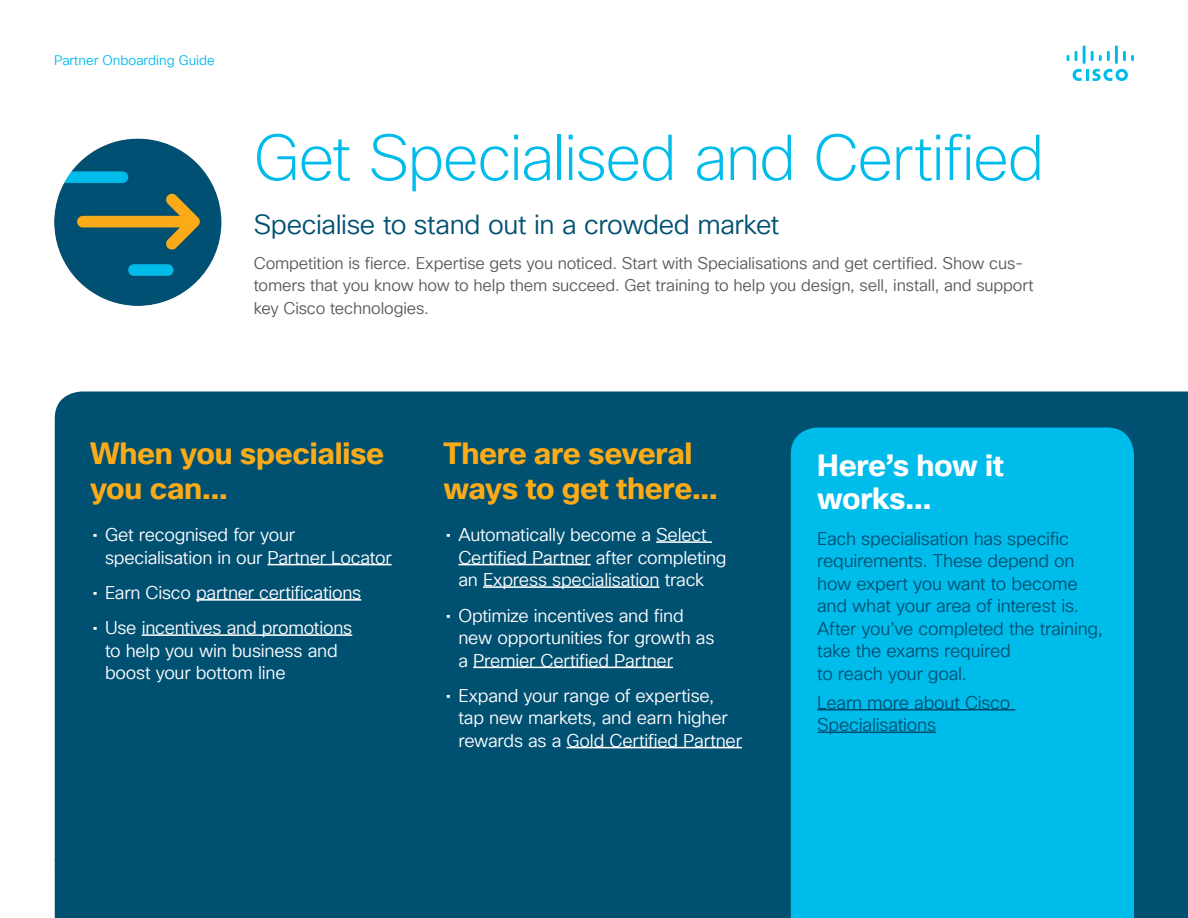
<style>
.page{position:relative;width:1188px;height:918px;background:#fff}
.page>*{position:absolute;margin:0;border:0;box-sizing:border-box;transform-origin:0 0}
.t1{font:200 63px "Cisco Sans TT";letter-spacing:-.025em;color:#00bceb}
.t2{font:700 30px/34.5px "Cisco Sans TT";letter-spacing:-.01em;color:#fbab18}
.t3{font:700 30px/33px "Cisco Sans TT";letter-spacing:-.01em;color:#fff}
.t4{font:27px "Cisco Sans TT Light";letter-spacing:-.015em;color:#005072}
.t5{font:18px/22.5px "Cisco Sans TT Light";letter-spacing:-.015em;color:#fff}
.t6{font:18px/22.5px "Cisco Sans TT Light";letter-spacing:-.015em;color:#005072}
.t7{font:16.5px/22.5px "Cisco Sans TT Light";letter-spacing:-.01em;color:#58595b}
.t8{font:13.5px "Cisco Sans TT Light";color:#00bceb}
.s1{font-family:"Cisco Sans TT"}
</style>
<div class="page">
<svg style="left:1073px;top:69px;width:55px;height:12px"></svg>
<svg style="left:1067px;top:55px;width:2px;height:6px"></svg>
<svg style="left:1075px;top:51px;width:3px;height:10px"></svg>
<hr style="left:1083px;top:45px;width:3px;height:19px;background:#00bceb">
<svg style="left:1091px;top:51px;width:19px;height:10px"></svg>
<hr style="left:1115px;top:45px;width:3px;height:19px;background:#00bceb">
<svg style="left:1123px;top:51px;width:11px;height:10px"></svg>
<div style="left:55px;top:392px;width:1133px;height:526px;background:#005072"></div>
<div style="left:791px;top:428px;width:343px;height:490px;background:#00bceb"></div>
<img style="left:54px;top:139px;width:167px;height:167px;border-radius:84px">
<hr style="left:268px;top:564px;width:124px;height:1px;background:#fff">
<hr style="left:196px;top:599px;width:165px;height:2px;background:#fff">
<hr style="left:142px;top:634px;width:210px;height:2px;background:#fff">
<hr style="left:656px;top:541px;width:56px;height:2px;background:#fff">
<hr style="left:458px;top:564px;width:133px;height:1px;background:#fff">
<hr style="left:483px;top:586px;width:176px;height:2px;background:#fff">
<hr style="left:473px;top:667px;width:200px;height:1px;background:#fff">
<hr style="left:567px;top:747px;width:175px;height:1px;background:#fff">
<hr style="left:817px;top:709px;width:198px;height:2px;background:#005072">
<hr style="left:817px;top:732px;width:119px;height:1px;background:#005072">
<p class="t8" style="left:54px;top:51px;width:162px">Partner Onboarding Guide</p>
<h1 class="t1" style="left:254px;top:117px;width:792px">Get Specialised and Certified</h1>
<h3 class="t4" style="left:254px;top:207px;width:527px">Specialise to stand out in a crowded market</h3>
<p class="t7" style="left:254px;top:252px;width:781px">Competition is fierce. Expertise gets you noticed. Start with Specialisations and get certified. Show cus&shy;tomers that you know how to help them succeed. Get training to help you design, sell, install, and support key Cisco technologies.</p>
<h2 class="t2" style="left:90px;top:437px;width:296px">When you specialise you can...</h2>
<p class="t5" style="left:105px;top:524px;width:288px;text-indent:-13px"><span class="s1">•</span> Get recognised for your specialisation in our Partner Locator</p>
<p class="t5" style="left:92px;top:582px;width:270px"><span class="s1">•</span> Earn Cisco partner certifications</p>
<p class="t5" style="left:105px;top:617px;width:249px;text-indent:-13px"><span class="s1">•</span> Use incentives and promotions to help you win business and boost your bottom line</p>
<h2 class="t2" style="left:443px;top:437px;width:276px">There are several ways to get there...</h2>
<p class="t5" style="left:458px;top:524px;width:270px;text-indent:-13px"><span class="s1">•</span> Automatically become a Select<br>Certified Partner after completing an Express specialisation track</p>
<p class="t5" style="left:458px;top:605px;width:257px;text-indent:-13px"><span class="s1">•</span> Optimize incentives and find new opportunities for growth as a Premier Certified Partner</p>
<p class="t5" style="left:458px;top:685px;width:285px;text-indent:-13px"><span class="s1">•</span> Expand your range of expertise, tap new markets, and earn higher rewards as a Gold Certified Partner</p>
<h2 class="t3" style="left:817px;top:450px;width:188px">Here’s how it works...</h2>
<p class="t6" style="left:817px;top:528px;width:287px">Each specialisation has specific requirements. These depend on how expert you want to become and what your area of interest is.<br>After you’ve completed the training, take the exams required<br>to reach your goal.</p>
<p class="t6" style="left:817px;top:692px;width:195px">Learn more about Cisco<br>Specialisations</p>
</div>
